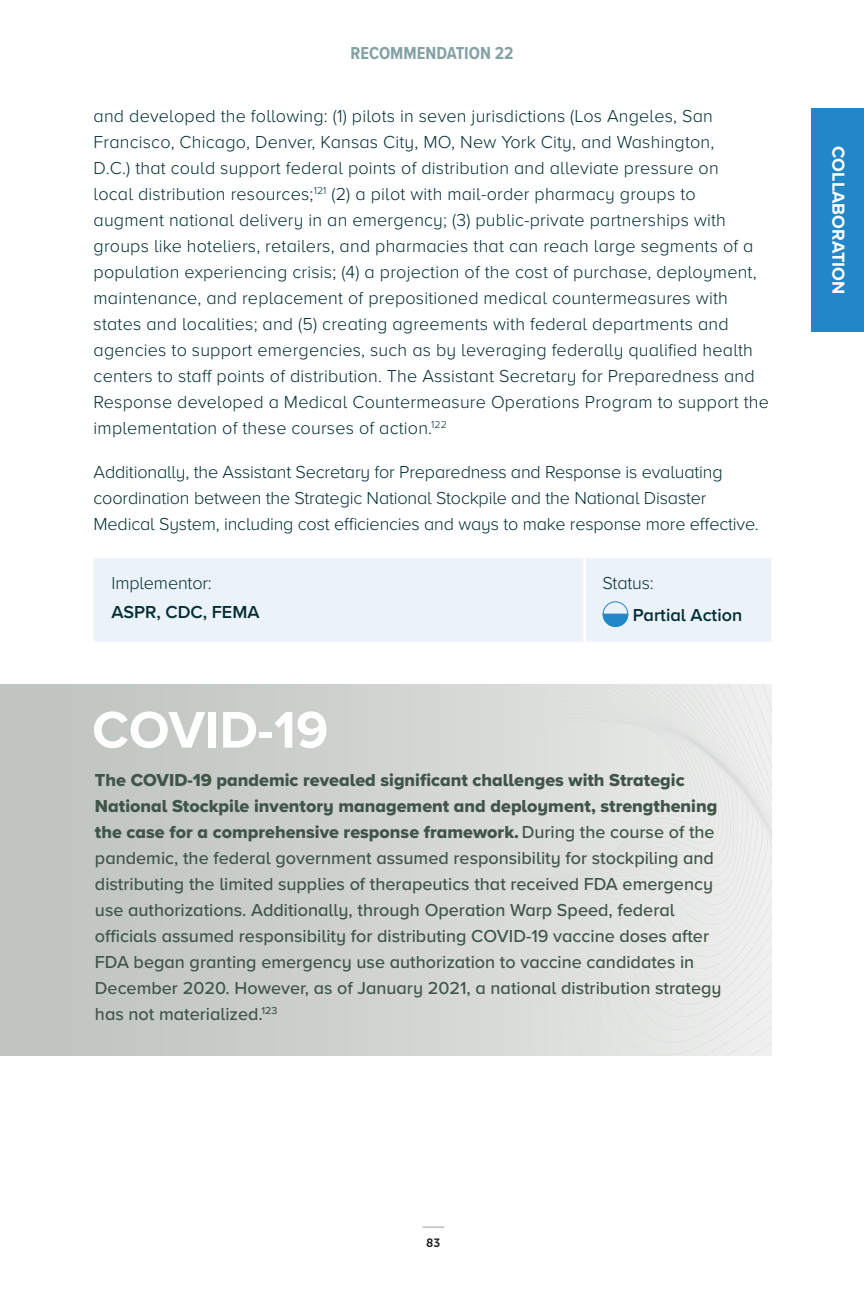
<style>
.page{position:relative;width:864px;height:1296px;background:#fff}
.page>*{position:absolute;margin:0;border:0;box-sizing:border-box;transform-origin:0 0}
.Body{font:700 53.4px "Proxima Nova A";color:#fff}
.Body-2{font:300 18px/26px "Proxima Nova A";letter-spacing:.01em;color:#022e33}
.COVID_Box{font:500 18px/26px "Proxima Nova A";color:#405448}
.Body-3{font:300 18px/26px "Proxima Nova A";letter-spacing:-.01em;color:#022e33}
.Table_Centered{font:600 18px "Proxima Nova A";color:#022e33}
.SECTION_PAGE_TITLE{font:700 18px "Proxima Nova A Cond";color:#84a1a5}
.Body-4{font:700 18px "Proxima Nova A";color:#fff}
.t1{font:12px "Museo Sans 700";color:#231f20}
.s1{font-family:"Proxima Nova A Extrabld";font-weight:400}
</style>
<div class="page">
<svg style="left:422px;top:1227px;width:22px;height:1px"></svg>
<div style="left:94px;top:558px;width:677px;height:84px;background:#ecf2f9"></div>
<hr style="left:583px;top:558px;width:3px;height:31px;background:#fff">
<hr style="left:583px;top:589px;width:3px;height:53px;background:#fff">
<svg style="left:603px;top:614px;width:25px;height:13px"></svg>
<div style="left:603px;top:601px;width:25px;height:26px;border:1px solid #2287c8;border-radius:50%"></div>
<div style="left:811px;top:108px;width:53px;height:224px;background:#2287c8"></div>
<div style="left:0;top:684px;width:771px;height:371px;background:linear-gradient(to bottom,#cbcecb,#cbcecb)"></div>
<img style="left:509px;top:684px;width:262px;height:371px">
<p class="SECTION_PAGE_TITLE" style="left:350px;top:40px;width:165px">RECOMMENDATION 22</p>
<p class="Body-2" style="left:94px;top:102px;width:677px">and developed the following: (1) pilots in seven jurisdictions (Los Angeles, San Francisco, Chicago, Denver, Kansas City, MO, New York City, and Washington,<br>D.C.) that could support federal points of distribution and alleviate pressure on<br>local distribution resources;<sup>121</sup> (2) a pilot with mail-order pharmacy groups to augment national delivery in an emergency; (3) public-private partnerships with groups like hoteliers, retailers, and pharmacies that can reach large segments of a population experiencing crisis; (4) a projection of the cost of purchase, deployment, maintenance, and replacement of prepositioned medical countermeasures with states and localities; and (5) creating agreements with federal departments and agencies to support emergencies, such as by leveraging federally qualified health centers to staff points of distribution. The Assistant Secretary for Preparedness and Response developed a Medical Countermeasure Operations Program to support the implementation of these courses of action.<sup>122</sup></p>
<p class="Body-3" style="left:94px;top:458px;width:667px">Additionally, the Assistant Secretary for Preparedness and Response is evaluating coordination between the Strategic National Stockpile and the National Disaster<br>Medical System, including cost efficiencies and ways to make response more effective.</p>
<p class="Body-3" style="left:112px;top:569px;width:102px">Implementor:</p>
<p class="Body-2" style="left:603px;top:569px;width:53px">Status:</p>
<p class="Table_Centered" style="left:112px;top:599px;width:149px">ASPR, CDC, FEMA</p>
<p class="Table_Centered" style="left:633px;top:602px;width:111px">Partial Action</p>
<p class="Body" style="left:92px;top:690px;width:238px">COVID-19</p>
<p class="COVID_Box" style="left:95px;top:767px;width:628px"><span class="s1">The COVID-19 pandemic revealed significant challenges with Strategic National Stockpile inventory management and deployment, strengthening the case for a comprehensive response framework.</span> During the course of the pandemic, the federal government assumed responsibility for stockpiling and distributing the limited supplies of therapeutics that received FDA emergency use authorizations. Additionally, through Operation Warp Speed, federal officials assumed responsibility for distributing COVID-19 vaccine doses after FDA began granting emergency use authorization to vaccine candidates in December 2020. However, as of January 2021, a national distribution strategy has not materialized.<sup>123</sup></p>
<p class="Body-4" style="left:852px;top:146px;width:150px;rotate:90deg">COLLABORATION</p>
<p class="t1" style="left:426px;top:1236px;width:16px">83</p>
</div>
